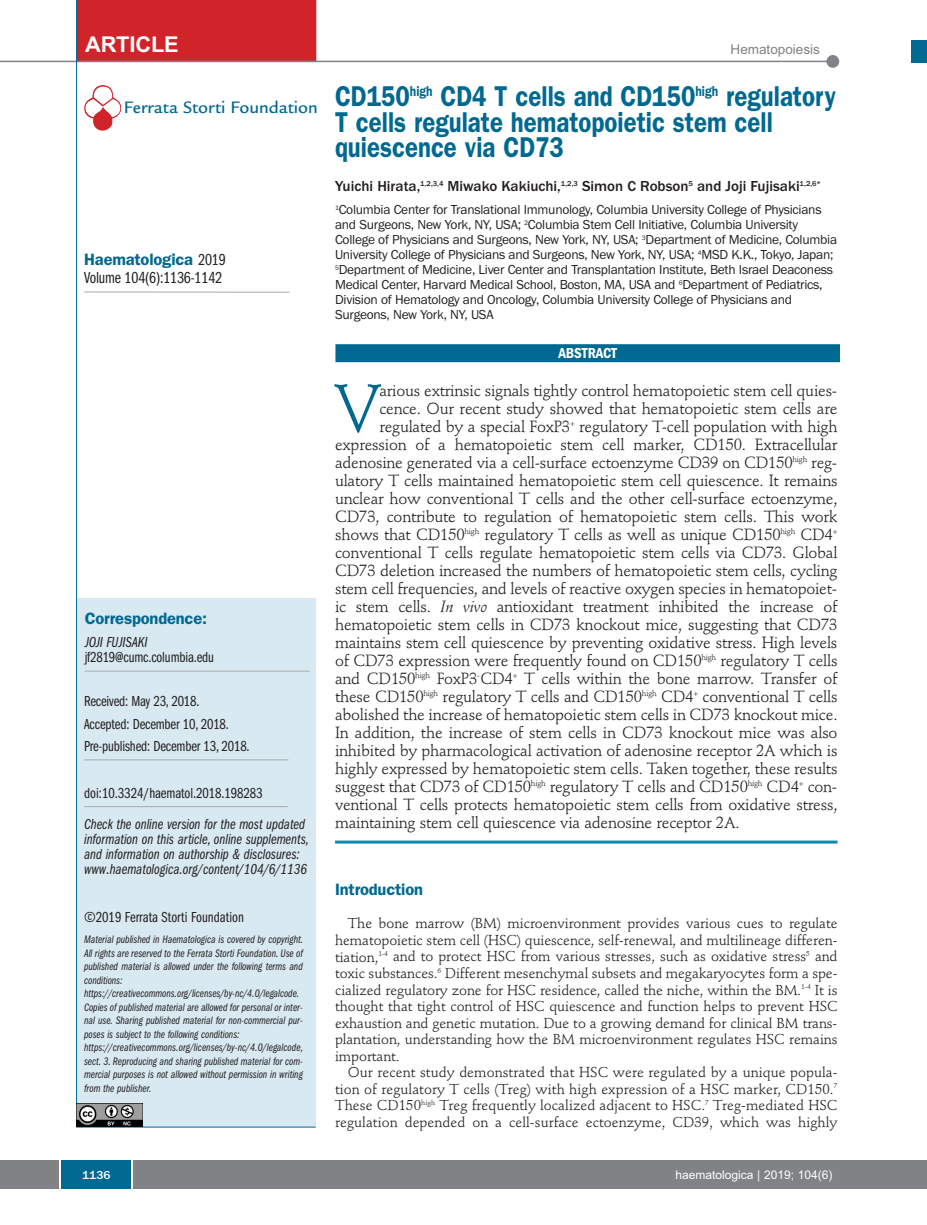
<style>
.page{position:relative;width:927px;height:1225px;background:#fff}
.page>*{position:absolute;margin:0;border:0;box-sizing:border-box;transform-origin:0 0}
.t1{font:66.45px "Stempel Schneidler";color:#006991}
.t2{font:600 28.8px/25.5px "Franklin Gothic";color:#006991;scale:.83 1}
.t3{font:700 21.75px "Arial";letter-spacing:-.01em;color:#fff}
.t4{font:500 18px "Legacy Sans";color:#006991}
.t5{font:600 16.5px "Franklin Gothic";letter-spacing:-.01em;color:#006991}
.t6{font:16.5px "Franklin Gothic Book Cmpr";letter-spacing:-.01em;color:#231f20}
.t7{font:16.05px "Stempel Schneidler";letter-spacing:-.015em;color:#231f20}
.t8{font:15px/15px "Franklin Gothic Book Cmpr Ital";color:#231f20}
.t9{font:15px/22.5px "Franklin Gothic Book Cmpr";letter-spacing:-.01em;color:#231f20}
.t10{font:500 15px "Franklin Gothic";color:#231f20}
.t11{font:600 condensed 15px "Franklin Gothic";letter-spacing:-.005em;color:#fff}
.t12{font:14.25px/16.5px "Stempel Schneidler";color:#231f20;text-align:justify}
.t13{font:13.5px/15px "Franklin Gothic";letter-spacing:-.02em;color:#231f20}
.t14{font:13.5px "Arial";color:#808285}
.t15{font:12px "Arial";color:#fff}
.t16{font:500 12px "Franklin Gothic";color:#fff}
.t17{font:11.25px/13.5px "Franklin Gothic Book Cmpr Ital";color:#231f20}
.s1{font-family:"Franklin Gothic Book Cmpr";font-weight:400;color:#231f20}
.s2{font-style:italic}
</style>
<div class="page">
<div style="left:911px;top:40px;width:16px;height:22px;background:#006991"></div>
<div style="left:910px;top:1160px;width:17px;height:28px;background:#808285"></div>
<div style="left:0;top:1160px;width:910px;height:28px;background:#808285"></div>
<div style="left:61px;top:1160px;width:71px;height:28px;background:#006991"></div>
<svg style="left:60px;top:1160px;width:1px;height:28px"></svg>
<svg style="left:132px;top:1160px;width:1px;height:28px"></svg>
<div style="left:77px;top:598px;width:239px;height:529px;background:#d8e9f1"></div>
<hr style="left:84px;top:759px;width:204px;height:1px;background:#a8a9ad">
<hr style="left:85px;top:671px;width:225px;height:1px;background:#a8a9ad">
<hr style="left:76px;top:1126px;width:240px;height:1px;background:#006991">
<hr style="left:84px;top:292px;width:206px;height:1px;background:#a8a9ad">
<div style="left:77px;top:0;width:239px;height:62px;background:#d1232a"></div>
<hr style="left:0;top:61px;width:830px;height:1px;background:#808285">
<div style="left:826px;top:55px;width:13px;height:13px;background:#808285;border-radius:50%"></div>
<hr style="left:84px;top:806px;width:204px;height:1px;background:#a8a9ad">
<hr style="left:76px;top:0;width:1px;height:1126px;background:#006991">
<img style="left:77px;top:1103px;width:65px;height:23px">
<img style="left:84px;top:85px;width:37px;height:46px">
<hr style="left:335px;top:840px;width:502px;height:3px;background:#0d8aaf">
<div style="left:335px;top:344px;width:505px;height:18px;background:#006991"></div>
<h3 class="t3" style="left:85px;top:32px;width:95px">ARTICLE</h3>
<p class="t14" style="left:731px;top:42px;width:91px">Hematopoiesis</p>
<p class="t4" style="left:124px;top:101px;width:196px">Ferrata Storti Foundation</p>
<p class="t5" style="left:84px;top:254px;width:143px">Haematologica <span class="s1">2019</span></p>
<p class="t6" style="left:84px;top:272px;width:140px">Volume 104(6):1136-1142</p>
<p class="t5" style="left:85px;top:612px;width:124px">Correspondence:</p>
<p class="t8" style="left:85px;top:636px;width:64px">JOJI FUJISAKI</p>
<p class="t9" style="left:85px;top:647px;width:131px">jf2819@cumc.columbia.edu</p>
<p class="t9" style="left:84px;top:691px;width:167px">Received: May 23, 2018.<br>Accepted: December 10, 2018.<br>Pre-published: December 13, 2018.</p>
<p class="t9" style="left:84px;top:783px;width:180px">doi:10.3324/haematol.2018.198283</p>
<p class="t8" style="left:84px;top:817px;width:226px">Check the online version for the most updated information on this article, online supplements, and information on authorship &amp; disclosures: www.haematologica.org/content/104/6/1136</p>
<p class="t9" style="left:84px;top:907px;width:161px">©2019 Ferrata Storti Foundation</p>
<p class="t17" style="left:84px;top:933px;width:221px">Material published in Haematologica is covered by copyright.<br>All rights are reserved to the Ferrata Storti Foundation. Use of published material is allowed under the following terms and conditions: https://creativecommons.org/licenses/by-nc/4.0/legalcode.<br>Copies of published material are allowed for personal or inter&shy;nal use. Sharing published material for non-commercial pur&shy;poses is subject to the following conditions: https://creativecommons.org/licenses/by-nc/4.0/legalcode, sect. 3. Reproducing and sharing published material for com&shy;mercial purposes is not allowed without permission in writing from the publisher.</p>
<h2 class="t2" style="left:335px;top:86px;width:605px">CD150<sup>high</sup> CD4 T cells and CD150<sup>high</sup> regulatory<br>T cells regulate hematopoietic stem cell quiescence via CD73</h2>
<p class="t10" style="left:335px;top:177px;width:487px">Yuichi Hirata,<sup>1,2,3,4</sup> Miwako Kakiuchi,<sup>1,2,3</sup> Simon C Robson<sup>5</sup> and Joji Fujisaki<sup>1,2,6*</sup></p>
<p class="t13" style="left:335px;top:202px;width:504px"><sup>1</sup>Columbia Center for Translational Immunology, Columbia University College of Physicians and Surgeons, New York, NY, USA; <sup>2</sup>Columbia Stem Cell Initiative, Columbia University College of Physicians and Surgeons, New York, NY, USA; <sup>3</sup>Department of Medicine, Columbia University College of Physicians and Surgeons, New York, NY, USA; <sup>4</sup>MSD K.K., Tokyo, Japan; <sup>5</sup>Department of Medicine, Liver Center and Transplantation Institute, Beth Israel Deaconess Medical Center, Harvard Medical School, Boston, MA, USA and <sup>6</sup>Department of Pediatrics, Division of Hematology and Oncology, Columbia University College of Physicians and Surgeons, New York, NY, USA</p>
<p class="t11" style="left:558px;top:348px;width:60px">ABSTRACT</p>
<h1 class="t1" style="left:335px;top:381px;width:47px">V</h1>
<p class="t7" style="left:379px;top:383px;width:459px">arious extrinsic signals tightly control hematopoietic stem cell quies-</p>
<p class="t7" style="left:379px;top:401px;width:460px">cence. Our recent study showed that hematopoietic stem cells are</p>
<p class="t7" style="left:379px;top:419px;width:460px">regulated by a special FoxP3<sup>+</sup> regulatory T-cell population with high</p>
<p class="t7" style="left:335px;top:437px;width:504px">expression of a hematopoietic stem cell marker, CD150. Extracellular</p>
<p class="t7" style="left:335px;top:455px;width:504px">adenosine generated via a cell-surface ectoenzyme CD39 on CD150<sup>high</sup> reg-</p>
<p class="t7" style="left:335px;top:473px;width:504px">ulatory T cells maintained hematopoietic stem cell quiescence. It remains</p>
<p class="t7" style="left:335px;top:491px;width:504px">unclear how conventional T cells and the other cell-surface ectoenzyme,</p>
<p class="t7" style="left:335px;top:509px;width:504px">CD73, contribute to regulation of hematopoietic stem cells. This work</p>
<p class="t7" style="left:335px;top:527px;width:504px">shows that CD150<sup>high</sup> regulatory T cells as well as unique CD150<sup>high</sup> CD4<sup>+</sup></p>
<p class="t7" style="left:335px;top:545px;width:504px">conventional T cells regulate hematopoietic stem cells via CD73. Global</p>
<p class="t7" style="left:335px;top:563px;width:504px">CD73 deletion increased the numbers of hematopoietic stem cells, cycling</p>
<p class="t7" style="left:335px;top:581px;width:504px">stem cell frequencies, and levels of reactive oxygen species in hematopoiet-</p>
<p class="t7" style="left:335px;top:599px;width:504px">ic stem cells. <span class="s2">In vivo</span> antioxidant treatment inhibited the increase of</p>
<p class="t7" style="left:335px;top:617px;width:504px">hematopoietic stem cells in CD73 knockout mice, suggesting that CD73</p>
<p class="t7" style="left:335px;top:635px;width:504px">maintains stem cell quiescence by preventing oxidative stress. High levels</p>
<p class="t7" style="left:335px;top:653px;width:504px">of CD73 expression were frequently found on CD150<sup>high</sup> regulatory T cells</p>
<p class="t7" style="left:335px;top:671px;width:504px">and CD150<sup>high</sup> FoxP3<sup>-</sup>CD4<sup>+</sup> T cells within the bone marrow. Transfer of</p>
<p class="t7" style="left:335px;top:689px;width:504px">these CD150<sup>high</sup> regulatory T cells and CD150<sup>high</sup> CD4<sup>+</sup> conventional T cells</p>
<p class="t7" style="left:335px;top:707px;width:504px">abolished the increase of hematopoietic stem cells in CD73 knockout mice.</p>
<p class="t7" style="left:335px;top:725px;width:504px">In addition, the increase of stem cells in CD73 knockout mice was also</p>
<p class="t7" style="left:335px;top:743px;width:504px">inhibited by pharmacological activation of adenosine receptor 2A which is</p>
<p class="t7" style="left:335px;top:761px;width:504px">highly expressed by hematopoietic stem cells. Taken together, these results</p>
<p class="t7" style="left:335px;top:779px;width:504px">suggest that CD73 of CD150<sup>high</sup> regulatory T cells and CD150<sup>high</sup> CD4<sup>+</sup> con-</p>
<p class="t7" style="left:335px;top:797px;width:504px">ventional T cells protects hematopoietic stem cells from oxidative stress,</p>
<p class="t7" style="left:335px;top:815px;width:406px">maintaining stem cell quiescence via adenosine receptor 2A.</p>
<p class="t5" style="left:335px;top:884px;width:89px">Introduction</p>
<p class="t12" style="left:335px;top:916px;width:504px;text-indent:13px">The bone marrow (BM) microenvironment provides various cues to regulate hematopoietic stem cell (HSC) quiescence, self-renewal, and multilineage differen&shy;tiation,<sup>1-4</sup> and to protect HSC from various stresses, such as oxidative stress<sup>5</sup> and toxic substances.<sup>6</sup> Different mesenchymal subsets and megakaryocytes form a spe&shy;cialized regulatory zone for HSC residence, called the niche, within the BM.<sup>1-4</sup> It is thought that tight control of HSC quiescence and function helps to prevent HSC exhaustion and genetic mutation. Due to a growing demand for clinical BM trans&shy;plantation, understanding how the BM microenvironment regulates HSC remains important.</p>
<p class="t12" style="left:335px;top:1065px;width:504px;text-indent:13px">Our recent study demonstrated that HSC were regulated by a unique popula&shy;tion of regulatory T cells (Treg) with high expression of a HSC marker, CD150.<sup>7<br></sup>These CD150<sup>high</sup> Treg frequently localized adjacent to HSC.<sup>7</sup> Treg-mediated HSC regulation depended on a cell-surface ectoenzyme, CD39, which was highly</p>
<p class="t16" style="left:82px;top:1167px;width:30px">1136</p>
<p class="t15" style="left:676px;top:1167px;width:158px">haematologica | 2019; 104(6)</p>
</div>
